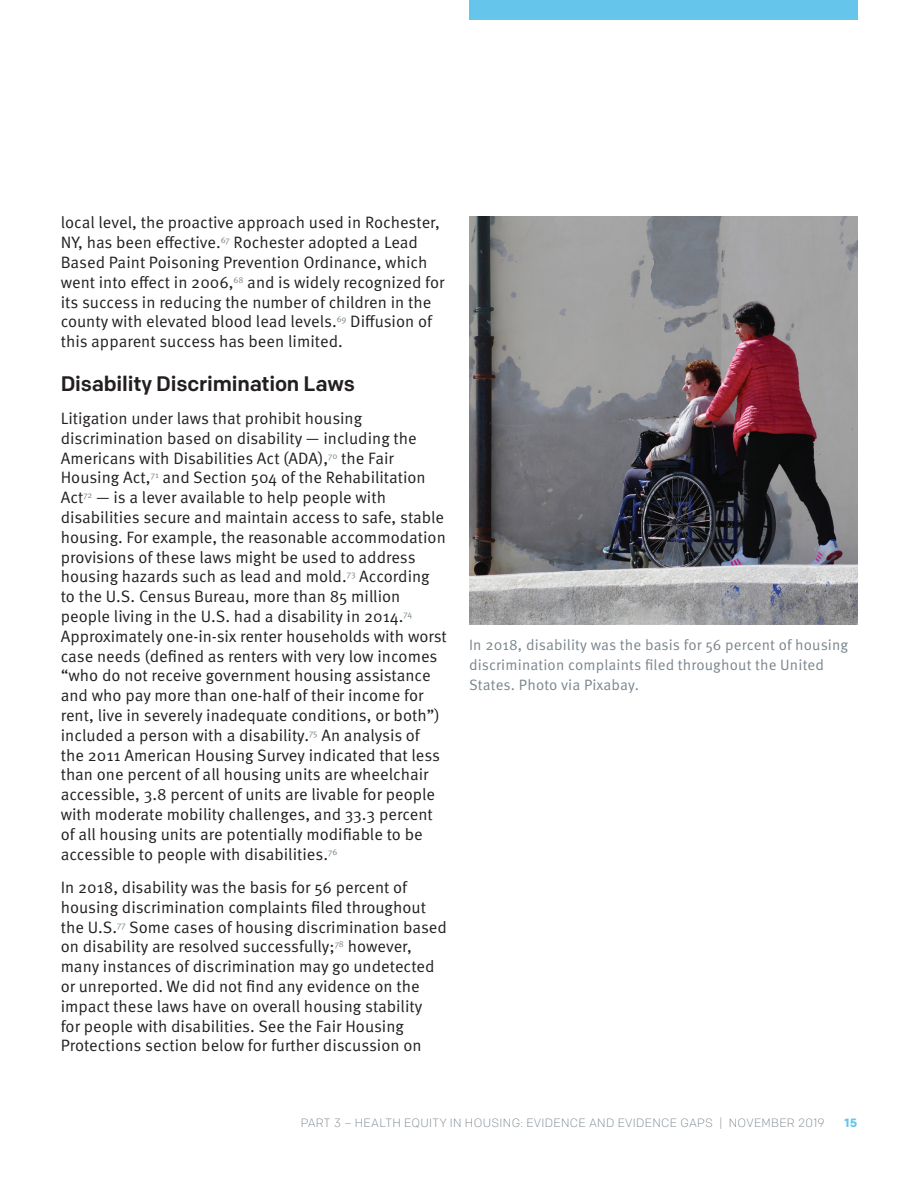
<style>
.page{position:relative;width:918px;height:1188px;background:#fff}
.page>*{position:absolute;margin:0;border:0;box-sizing:border-box;transform-origin:0 0}
.t1{font:500 21px "Colfax";letter-spacing:-.01em;color:#231f20}
.t2{font:16.5px/19.8px "Meta Pro Norm";color:#231f20}
.t3{font:15px/20.2px "Meta Pro Norm";letter-spacing:.01em;color:#7b868d}
.t4{font:300 12px "Colfax";letter-spacing:.025em;color:#7b868d}
.t5{font:700 12px "Colfax";color:#66c5eb}
</style>
<div class="page">
<div style="left:469px;top:0;width:388px;height:20px;background:#66c5eb"></div>
<img style="left:469px;top:216px;width:388px;height:408px">
<p class="t2" style="left:61px;top:212px;width:385px">local level, the proactive approach used in Rochester, NY, has been effective.<sup>67</sup> Rochester adopted a Lead Based Paint Poisoning Prevention Ordinance, which went into effect in 2006,<sup>68</sup> and is widely recognized for its success in reducing the number of children in the county with elevated blood lead levels.<sup>69</sup> Diffusion of this apparent success has been limited.</p>
<p class="t1" style="left:61px;top:370px;width:296px">Disability Discrimination Laws</p>
<p class="t2" style="left:61px;top:407px;width:388px">Litigation under laws that prohibit housing discrimination based on disability — including the Americans with Disabilities Act (ADA),<sup>70</sup> the Fair Housing Act,<sup>71</sup> and Section 504 of the Rehabilitation Act<sup>72</sup> — is a lever available to help people with disabilities secure and maintain access to safe, stable housing. For example, the reasonable accommodation provisions of these laws might be used to address housing hazards such as lead and mold.<sup>73</sup> According to the U.S. Census Bureau, more than 85 million people living in the U.S. had a disability in 2014.<sup>74<br></sup>Approximately one-in-six renter households with worst case needs (defined as renters with very low incomes “who do not receive government housing assistance and who pay more than one-half of their income for rent, live in severely inadequate conditions, or both”) included a person with a disability.<sup>75</sup> An analysis of the 2011 American Housing Survey indicated that less than one percent of all housing units are wheelchair accessible, 3.8 percent of units are livable for people with moderate mobility challenges, and 33.3 percent of all housing units are potentially modifiable to be accessible to people with disabilities.<sup>76</sup></p>
<p class="t2" style="left:61px;top:876px;width:388px">In 2018, disability was the basis for 56 percent of housing discrimination complaints filed throughout the U.S.<sup>77</sup> Some cases of housing discrimination based on disability are resolved successfully;<sup>78</sup> however, many instances of discrimination may go undetected or unreported. We did not find any evidence on the impact these laws have on overall housing stability<br>for people with disabilities. See the Fair Housing Protections section below for further discussion on</p>
<p class="t3" style="left:469px;top:633px;width:381px">In 2018, disability was the basis for 56 percent of housing discrimination complaints filed throughout the United<br>States. Photo via Pixabay.</p>
<p class="t4" style="left:301px;top:1116px;width:526px">PART 3 – HEALTH EQUITY IN HOUSING: EVIDENCE AND EVIDENCE GAPS | NOVEMBER 2019</p>
<p class="t5" style="left:844px;top:1116px;width:14px">15</p>
</div>
